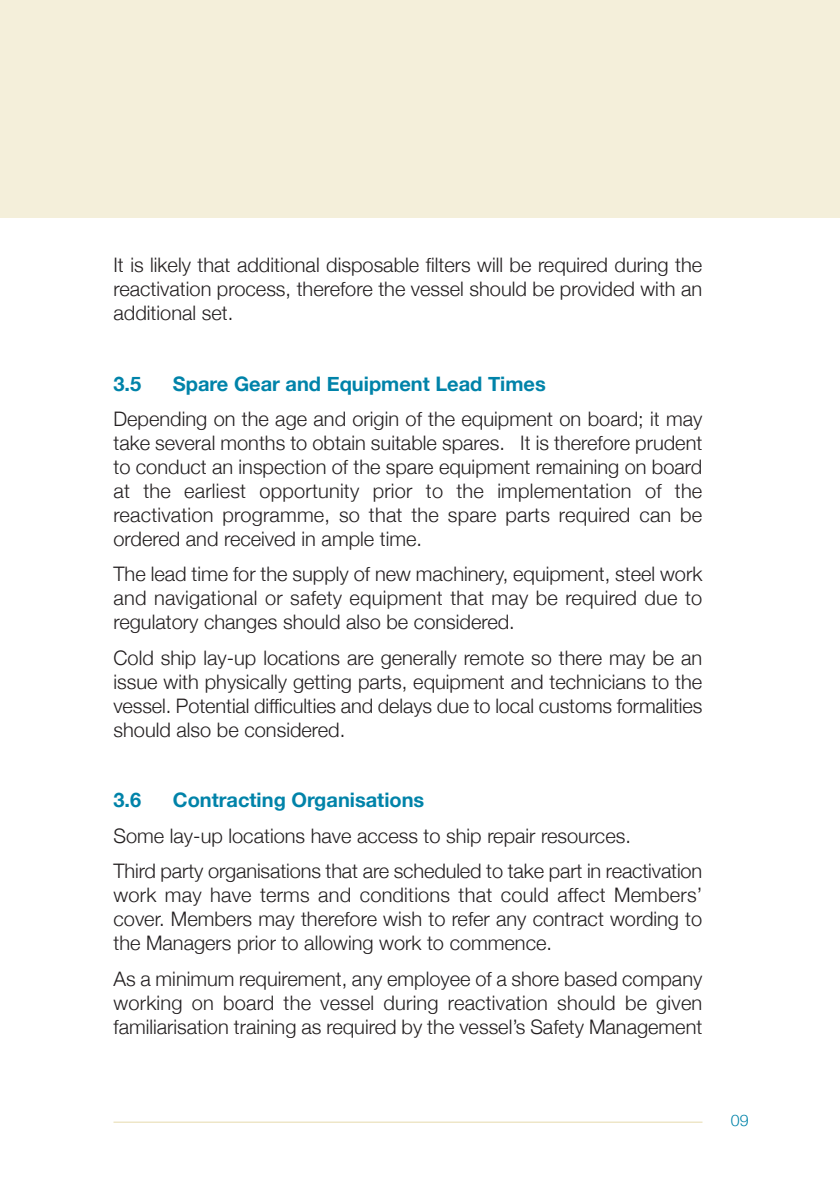
<style>
.page{position:relative;width:840px;height:1191px;background:#fff}
.page>*{position:absolute;margin:0;border:0;box-sizing:border-box;transform-origin:0 0}
.t1{font:300 20px/24px "Helvetica Neue";color:#231f20;text-align:justify}
.t2{font:700 20px "Helvetica Neue";color:#0083a9}
.t3{font:300 16px "Helvetica Neue";color:#0083a9}
</style>
<div class="page">
<hr style="left:113px;top:1121px;width:589px;height:1px;background:#e6daac">
<div style="left:0;top:0;width:839px;height:217px;background:#f4efda"></div>
<p class="t1" style="left:113px;top:252px;width:590px">It is likely that additional disposable filters will be required during the reactivation process, therefore the vessel should be provided with an additional set.</p>
<p class="t2" style="left:113px;top:371px;width:29px">3.5</p>
<p class="t2" style="left:173px;top:371px;width:374px">Spare Gear and Equipment Lead Times</p>
<p class="t1" style="left:113px;top:406px;width:590px">Depending on the age and origin of the equipment on board; it may take several months to obtain suitable spares. It is therefore prudent to conduct an inspection of the spare equipment remaining on board at the earliest opportunity prior to the implementation of the reactivation programme, so that the spare parts required can be ordered and received in ample time.</p>
<p class="t1" style="left:113px;top:562px;width:590px">The lead time for the supply of new machinery, equipment, steel work and navigational or safety equipment that may be required due to regulatory changes should also be considered.</p>
<p class="t1" style="left:113px;top:645px;width:590px">Cold ship lay-up locations are generally remote so there may be an issue with physically getting parts, equipment and technicians to the vessel. Potential difficulties and delays due to local customs formalities should also be considered.</p>
<p class="t2" style="left:113px;top:788px;width:29px">3.6</p>
<p class="t2" style="left:173px;top:788px;width:253px">Contracting Organisations</p>
<p class="t1" style="left:113px;top:817px;width:590px;line-height:35.4px">Some lay-up locations have access to ship repair resources.<br>Third party organisations that are scheduled to take part in reactivation</p>
<p class="t1" style="left:113px;top:882px;width:590px">work may have terms and conditions that could affect Members’ cover. Members may therefore wish to refer any contract wording to the Managers prior to allowing work to commence.</p>
<p class="t1" style="left:113px;top:966px;width:590px">As a minimum requirement, any employee of a shore based company working on board the vessel during reactivation should be given familiarisation training as required by the vessel’s Safety Management</p>
<p class="t3" style="left:730px;top:1110px;width:19px">09</p>
</div>
